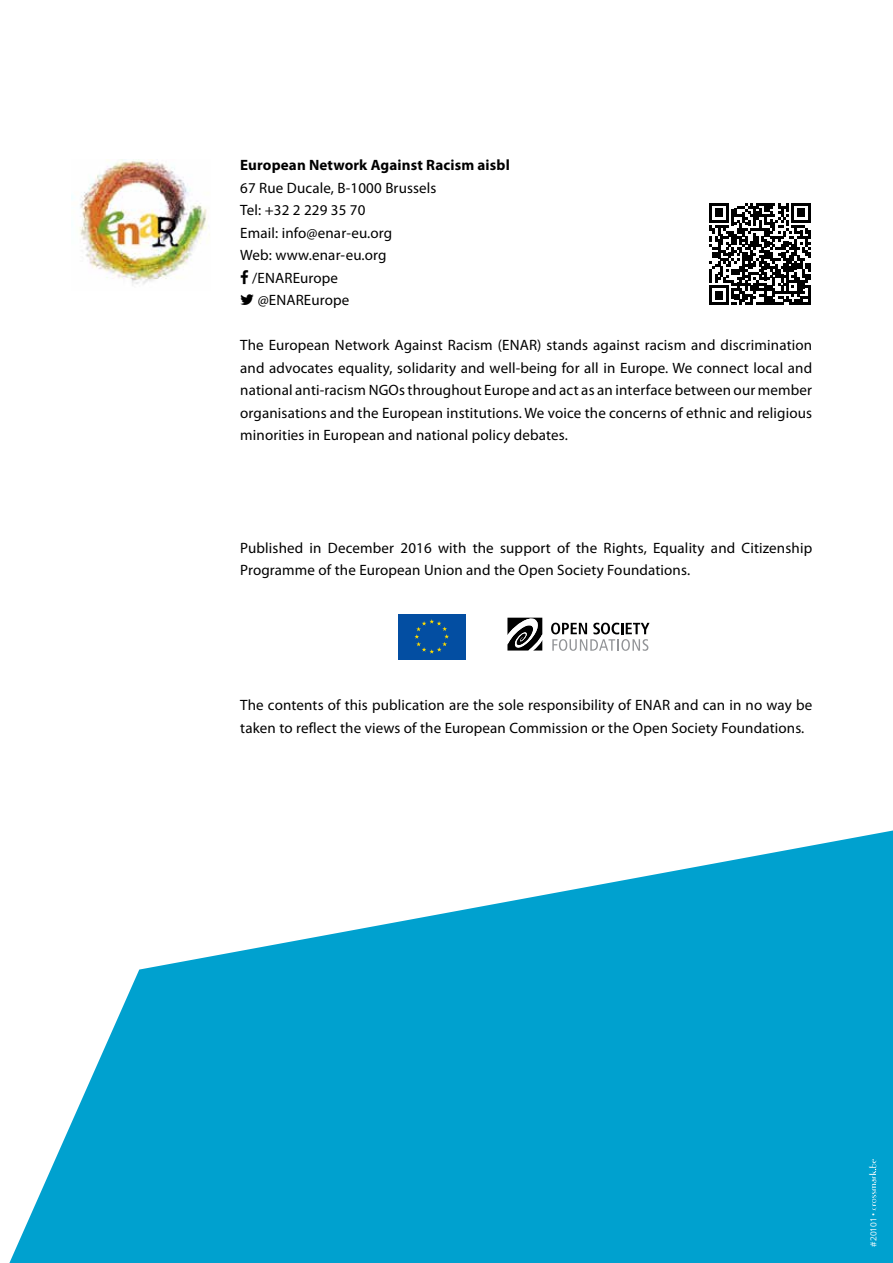
<style>
.page{position:relative;width:893px;height:1263px;background:#fff}
.page>*{position:absolute;margin:0;border:0;box-sizing:border-box;transform-origin:0 0}
.t1{font:15px/22.5px "Myriad Pro";letter-spacing:.01em;color:#000}
.t2{font:700 15px "Myriad Pro";letter-spacing:.01em;color:#000}
.t3{font:8.4px "Open Sans";color:#fff}
</style>
<div class="page">
<img style="left:72px;top:159px;width:138px;height:127px">
<svg style="left:9px;top:830px;width:884px;height:433px;fill:#00a1cf"></svg>
<svg style="left:869px;top:1159px;width:7px;height:51px"></svg>
<div style="left:398px;top:614px;width:67px;height:45px;background:#034ea2"></div>
<svg style="left:414px;top:619px;width:35px;height:35px"></svg>
<svg style="left:551px;top:623px;width:98px;height:28px"></svg>
<svg style="left:507px;top:618px;width:35px;height:33px"></svg>
<svg style="left:709px;top:203px;width:102px;height:102px"></svg>
<hr style="left:808px;top:286px;width:3px;height:19px;background:#000">
<p class="t2" style="left:240px;top:156px;width:271px">European Network Against Racism aisbl</p>
<p class="t1" style="left:240px;top:176px;width:198px">67 Rue Ducale, B-1000 Brussels</p>
<p class="t1" style="left:240px;top:199px;width:127px">Tel: +32 2 229 35 70</p>
<p class="t1" style="left:240px;top:221px;width:154px">Email: info@enar-eu.org</p>
<p class="t1" style="left:240px;top:244px;width:148px">Web: www.enar-eu.org</p>
<p class="t1" style="left:252px;top:266px;width:87px">/ENAREurope</p>
<p class="t1" style="left:258px;top:289px;width:93px">@ENAREurope</p>
<p class="t1" style="left:240px;top:334px;width:573px;text-align:justify">The European Network Against Racism (ENAR) stands against racism and discrimination and advocates equality, solidarity and well-being for all in Europe. We connect local and national anti-racism NGOs throughout Europe and act as an interface between our member organisations and the European institutions. We voice the concerns of ethnic and religious minorities in European and national policy debates.</p>
<p class="t1" style="left:240px;top:536px;width:573px">Published in December 2016 with the support of the Rights, Equality and Citizenship<br>Programme of the European Union and the Open Society Foundations.</p>
<p class="t1" style="left:240px;top:694px;width:573px">The contents of this publication are the sole responsibility of ENAR and can in no way be taken to reflect the views of the European Commission or the Open Society Foundations.</p>
<p class="t3" style="left:868px;top:1246px;width:35px;rotate:-90deg">#20101 •</p>
</div>
